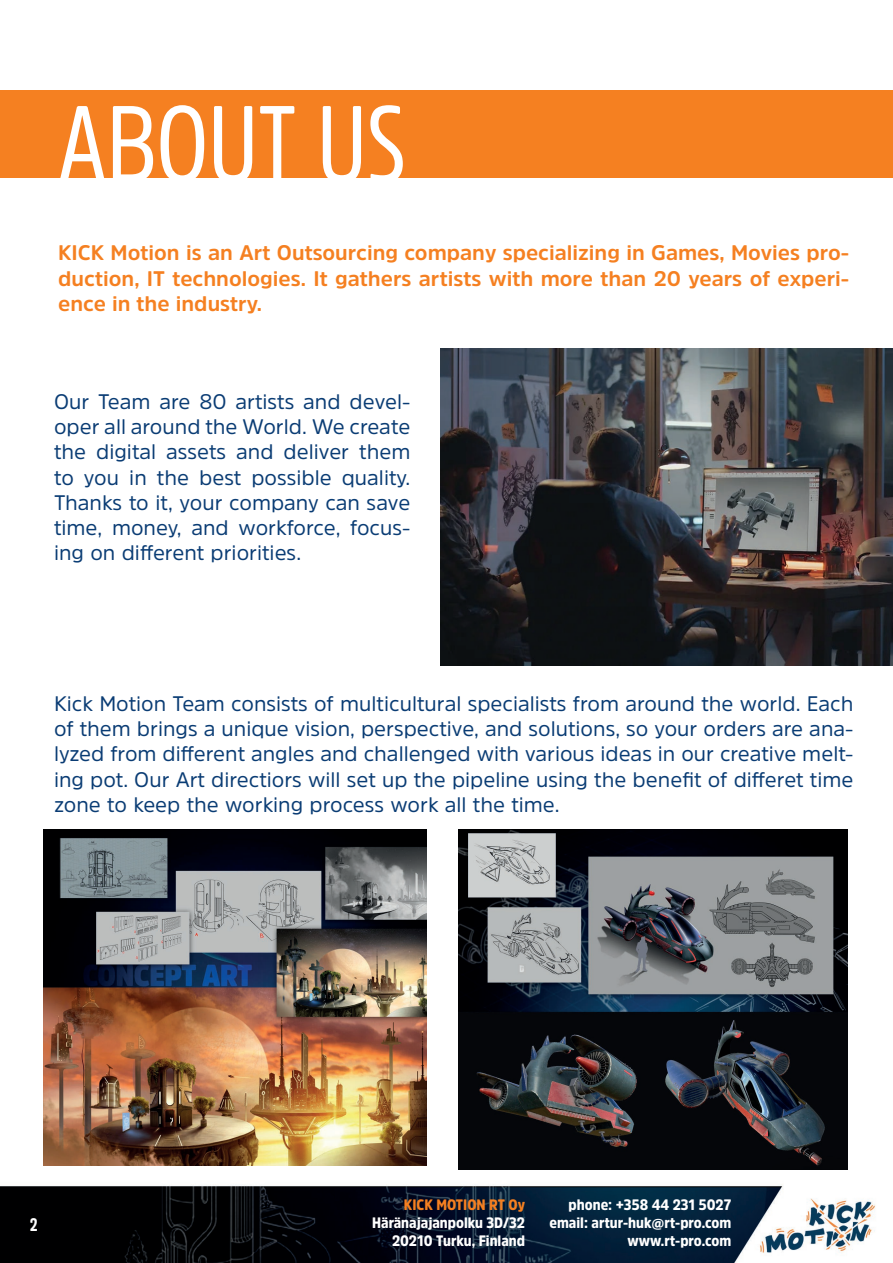
<style>
.page{position:relative;width:893px;height:1263px;background:#fff}
.page>*{position:absolute;margin:0;border:0;box-sizing:border-box;transform-origin:0 0}
.t1{font:108px "Amsi Pro Cond";color:#fff}
.t2{font:21px/25.2px "Amsi Pro";color:#0a3c74;text-align:justify}
.t3{font:700 21px/25.2px "Amsi Pro";color:#f58021;text-align:justify}
.t4{font:700 18px "Amsi Pro Condensed";color:#fff}
.t5{font:900 15px/18px "Amsi Pro Narw";color:#fff;text-align:right}
.t6{font:900 15px "Amsi Pro Narw";color:#f58021}
</style>
<div class="page">
<img style="left:0;top:348px;width:893px;height:915px">
<div style="left:0;top:90px;width:893px;height:88px;background:#f58021"></div>
<img style="left:441px;top:349px;width:452px;height:316px">
<img style="left:44px;top:829px;width:383px;height:337px">
<img style="left:458px;top:830px;width:389px;height:339px">
<h1 class="t1" style="left:57px;top:70px;width:351px">ABOUT US</h1>
<p class="t3" style="left:58px;top:240px;width:792px">KICK Motion is an Art Outsourcing company specializing in Games, Movies pro&shy;duction, IT technologies. It gathers artists with more than 20 years of experi&shy;ence in the industry.</p>
<p class="t2" style="left:54px;top:388px;width:358px">Our Team are 80 artists and devel&shy;oper all around the World. We create the digital assets and deliver them to you in the best possible quality.<br>Thanks to it, your company can save time, money, and workforce, focus&shy;ing on different priorities.</p>
<p class="t2" style="left:54px;top:691px;width:801px">Kick Motion Team consists of multicultural specialists from around the world. Each of them brings a unique vision, perspective, and solutions, so your orders are ana&shy;lyzed from different angles and challenged with various ideas in our creative melt&shy;ing pot. Our Art directiors will set up the pipeline using the benefit of differet time zone to keep the working process work all the time.</p>
<p class="t4" style="left:30px;top:1210px;width:9px">2</p>
<p class="t6" style="left:404px;top:1194px;width:123px">KICK MOTION RT Oy</p>
<p class="t5" style="left:372px;top:1213px;width:154px">Häränajajanpolku 3D/32<br>20210 Turku, Finland</p>
<p class="t5" style="left:549px;top:1195px;width:183px">phone: +358 44 231 5027 email: artur-huk@rt-pro.com www.rt-pro.com</p>
</div>
